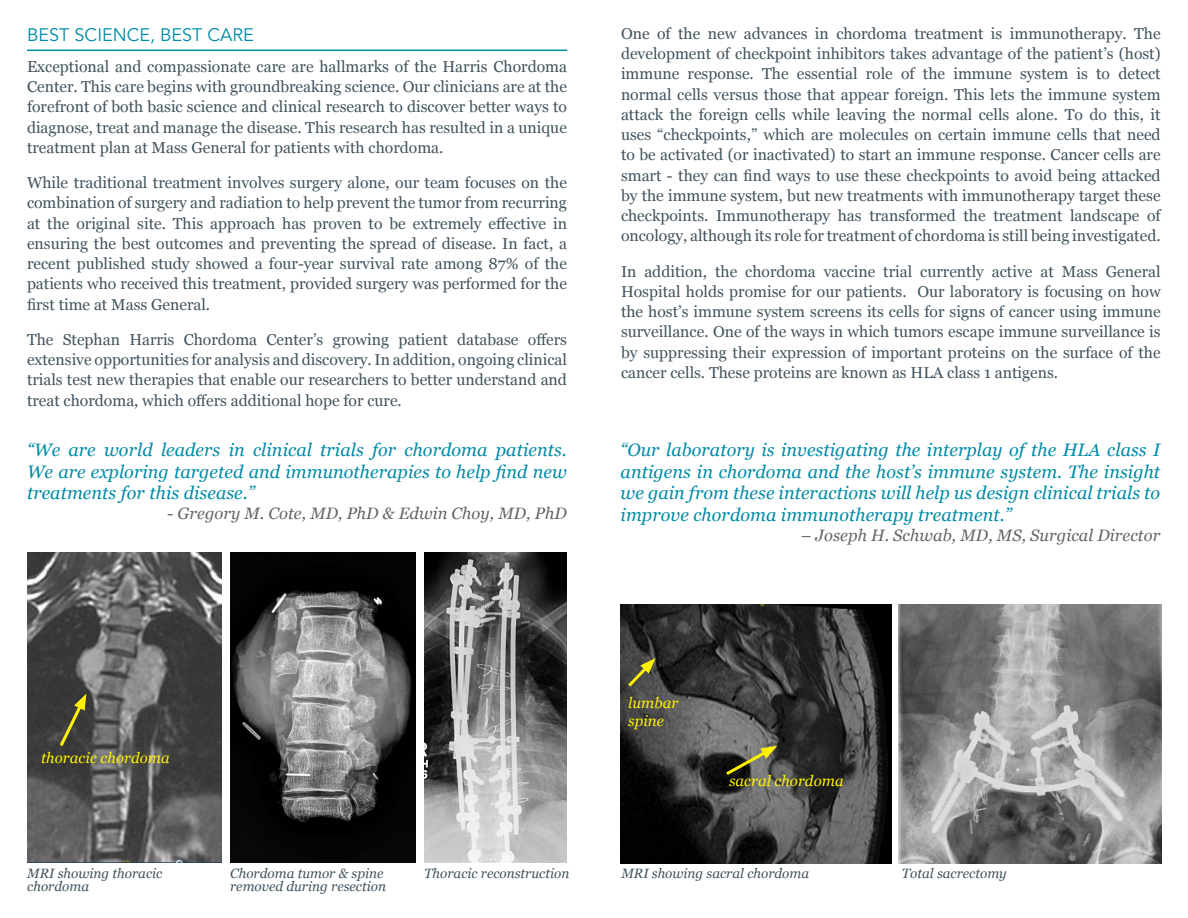
<style>
.page{position:relative;width:1188px;height:918px;background:#fff}
.page>*{position:absolute;margin:0;border:0;box-sizing:border-box;transform-origin:0 0}
.t1{font:italic 18px/21.6px "Georgia";letter-spacing:.005em;color:#018ba7;text-align:justify}
.t2{font:18px "Avenir LT Std";color:#018ba7}
.t3{font:italic 16.5px "Georgia";letter-spacing:.005em;color:#636466}
.t4{font:15.75px/20.2px "Georgia";color:#41535d;text-align:justify}
.t5{font:italic 15px/18px "Georgia";letter-spacing:.005em;color:#fff200}
.t6{font:italic 13.5px/13.5px "Georgia";color:#41535d}
</style>
<div class="page">
<hr style="left:27px;top:50px;width:540px;height:1px;background:#018ba7">
<img style="left:899px;top:604px;width:262px;height:259px">
<img style="left:621px;top:604px;width:271px;height:259px">
<div style="left:884px;top:604px;width:8px;height:8px;background:#000"></div>
<svg style="left:625px;top:658px;width:31px;height:32px"></svg>
<svg style="left:723px;top:746px;width:54px;height:32px;background:#656345"></svg>
<img style="left:424px;top:553px;width:143px;height:310px">
<img style="left:230px;top:553px;width:185px;height:310px">
<img style="left:27px;top:553px;width:194px;height:309px">
<svg style="left:57px;top:694px;width:29px;height:55px;background:#555432"></svg>
<p class="t2" style="left:27px;top:24px;width:228px">BEST SCIENCE, BEST CARE</p>
<p class="t4" style="left:27px;top:57px;width:542px">Exceptional and compassionate care are hallmarks of the Harris Chordoma Center. This care begins with groundbreaking science. Our clinicians are at the forefront of both basic science and clinical research to discover better ways to diagnose, treat and manage the disease. This research has resulted in a unique treatment plan at Mass General for patients with chordoma.</p>
<p class="t4" style="left:27px;top:173px;width:542px">While traditional treatment involves surgery alone, our team focuses on the combination of surgery and radiation to help prevent the tumor from recurring at the original site. This approach has proven to be extremely effective in ensuring the best outcomes and preventing the spread of disease. In fact, a recent published study showed a four-year survival rate among 87% of the patients who received this treatment, provided surgery was performed for the first time at Mass General.</p>
<p class="t4" style="left:27px;top:330px;width:541px">The Stephan Harris Chordoma Center’s growing patient database offers extensive opportunities for analysis and discovery. In addition, ongoing clinical trials test new therapies that enable our researchers to better understand and treat chordoma, which offers additional hope for cure.</p>
<p class="t1" style="left:27px;top:439px;width:541px">“We are world leaders in clinical trials for chordoma patients.<br>We are exploring targeted and immunotherapies to help find new treatments for this disease.”</p>
<p class="t3" style="left:167px;top:503px;width:401px">- Gregory M. Cote, MD, PhD &amp; Edwin Choy, MD, PhD</p>
<p class="t4" style="left:621px;top:24px;width:541px">One of the new advances in chordoma treatment is immunotherapy. The development of checkpoint inhibitors takes advantage of the patient’s (host) immune response. The essential role of the immune system is to detect normal cells versus those that appear foreign. This lets the immune system attack the foreign cells while leaving the normal cells alone. To do this, it uses “checkpoints,” which are molecules on certain immune cells that need to be activated (or inactivated) to start an immune response. Cancer cells are smart - they can find ways to use these checkpoints to avoid being attacked by the immune system, but new treatments with immunotherapy target these checkpoints. Immunotherapy has transformed the treatment landscape of oncology, although its role for treatment of chordoma is still being investigated.</p>
<p class="t4" style="left:621px;top:261px;width:541px">In addition, the chordoma vaccine trial currently active at Mass General Hospital holds promise for our patients. Our laboratory is focusing on how the host’s immune system screens its cells for signs of cancer using immune surveillance. One of the ways in which tumors escape immune surveillance is by suppressing their expression of important proteins on the surface of the cancer cells. These proteins are known as HLA class 1 antigens.</p>
<p class="t1" style="left:621px;top:439px;width:541px">“Our laboratory is investigating the interplay of the HLA class I antigens in chordoma and the host’s immune system. The insight we gain from these interactions will help us design clinical trials to improve chordoma immunotherapy treatment.”</p>
<p class="t3" style="left:801px;top:524px;width:361px">– Joseph H. Schwab, MD, MS, Surgical Director</p>
<p class="t5" style="left:41px;top:749px;width:130px">thoracic chordoma</p>
<p class="t6" style="left:27px;top:866px;width:137px">MRI showing thoracic</p>
<p class="t6" style="left:424px;top:866px;width:147px">Thoracic reconstruction</p>
<p class="t6" style="left:27px;top:880px;width:63px">chordoma</p>
<p class="t6" style="left:230px;top:866px;width:157px">Chordoma tumor &amp; spine removed during resection</p>
<p class="t5" style="left:628px;top:694px;width:52px">lumbar spine</p>
<p class="t5" style="left:729px;top:772px;width:116px">sacral chordoma</p>
<p class="t6" style="left:621px;top:867px;width:189px">MRI showing sacral chordoma</p>
<p class="t6" style="left:902px;top:867px;width:106px">Total sacrectomy</p>
</div>
